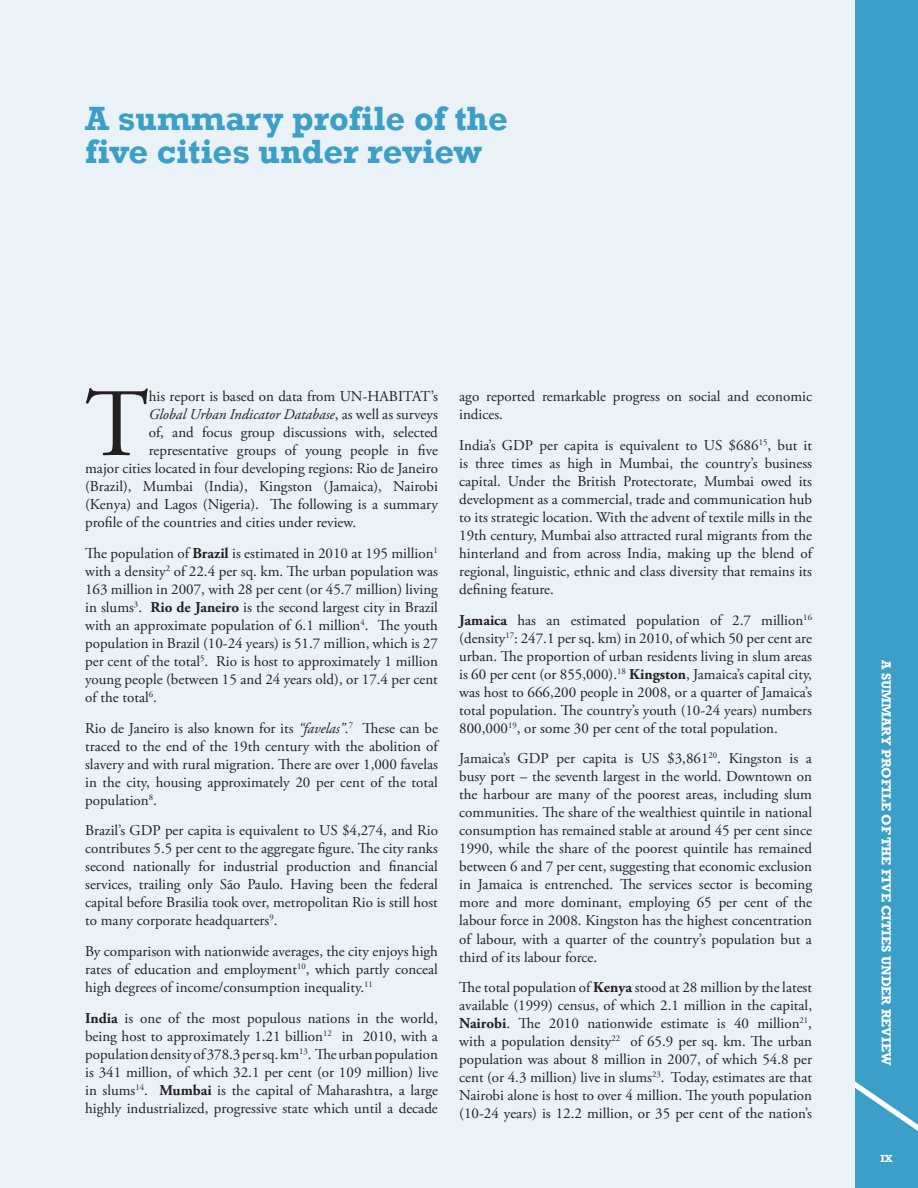
<style>
.page{position:relative;width:918px;height:1188px;background:#fff}
.page>*{position:absolute;margin:0;border:0;box-sizing:border-box;transform-origin:0 0}
.t1{font:96.45px "Adobe Garamond Pro";color:#231f20}
.t2{font:700 34.5px/33px "Rockwell";color:#3c9fc7}
.t3{font:15px/18px "Adobe Garamond Pro";color:#231f20;text-align:justify}
.t4{font:italic 15px "Adobe Garamond Pro";color:#231f20}
.t5{font:700 13.5px "Rockwell";color:#fff}
.t6{font:700 10.5px "Rockwell";color:#fff}
.s1{font-style:normal}
.s2{font-weight:700}
.s3{font-style:italic}
</style>
<div class="page">
<div style="left:854px;top:0;width:64px;height:1187px;background:#3c9fc7"></div>
<svg style="left:854px;top:1081px;width:64px;height:56px"></svg>
<div style="left:0;top:0;width:854px;height:1187px;background:#eaf2f7"></div>
<p class="t2" style="left:85px;top:102px;width:424px">A summary profile of the five cities under review</p>
<p class="t1" style="left:85px;top:366px;width:65px">T</p>
<p class="t3" style="left:149px;top:387px;width:291px">his report is based on data from UN-HABITAT’s</p>
<p class="t4" style="left:149px;top:405px;width:291px">Global Urban Indicator Database<span class="s1">, as well as surveys</span></p>
<p class="t3" style="left:149px;top:423px;width:291px">of, and focus group discussions with, selected</p>
<p class="t3" style="left:149px;top:441px;width:291px">representative groups of young people in five</p>
<p class="t3" style="left:85px;top:459px;width:354px">major cities located in four developing regions: Rio de Janeiro</p>
<p class="t3" style="left:85px;top:477px;width:354px">(Brazil), Mumbai (India), Kingston (Jamaica), Nairobi</p>
<p class="t3" style="left:85px;top:495px;width:354px">(Kenya) and Lagos (Nigeria). The following is a summary</p>
<p class="t3" style="left:85px;top:513px;width:272px">profile of the countries and cities under review.</p>
<p class="t3" style="left:85px;top:544px;width:354px">The population of <span class="s2">Brazil</span> is estimated in 2010 at 195 million<sup>1 </sup>with a density<sup>2</sup> of 22.4 per sq. km. The urban population was 163 million in 2007, with 28 per cent (or 45.7 million) living in slums<sup>3</sup>. <span class="s2">Rio de Janeiro</span> is the second largest city in Brazil with an approximate population of 6.1 million<sup>4</sup>. The youth population in Brazil (10-24 years) is 51.7 million, which is 27 per cent of the total<sup>5</sup>. Rio is host to approximately 1 million young people (between 15 and 24 years old), or 17.4 per cent of the total<sup>6</sup>.</p>
<p class="t3" style="left:85px;top:719px;width:354px">Rio de Janeiro is also known for its <span class="s3">“favelas”</span>.<sup>7</sup> These can be traced to the end of the 19th century with the abolition of slavery and with rural migration. There are over 1,000 favelas in the city, housing approximately 20 per cent of the total population<sup>8</sup>.</p>
<p class="t3" style="left:85px;top:822px;width:354px">Brazil’s GDP per capita is equivalent to US $4,274, and Rio contributes 5.5 per cent to the aggregate figure. The city ranks second nationally for industrial production and financial services, trailing only São Paulo. Having been the federal capital before Brasilia took over, metropolitan Rio is still host to many corporate headquarters<sup>9</sup>.</p>
<p class="t3" style="left:85px;top:943px;width:354px">By comparison with nationwide averages, the city enjoys high rates of education and employment<sup>10</sup>, which partly conceal high degrees of income/consumption inequality.<sup>11</sup></p>
<p class="t3" style="left:85px;top:1009px;width:354px"><span class="s2">India</span> is one of the most populous nations in the world, being host to approximately 1.21 billion<sup>12</sup> in 2010, with a population density of 378.3 per sq. km<sup>13</sup>. The urban population is 341 million, of which 32.1 per cent (or 109 million) live in slums<sup>14</sup>. <span class="s2">Mumbai</span> is the capital of Maharashtra, a large highly industrialized, progressive state which until a decade</p>
<p class="t3" style="left:459px;top:387px;width:354px">ago reported remarkable progress on social and economic indices.</p>
<p class="t3" style="left:459px;top:436px;width:354px">India’s GDP per capita is equivalent to US $686<sup>15</sup>, but it is three times as high in Mumbai, the country’s business capital. Under the British Protectorate, Mumbai owed its development as a commercial, trade and communication hub to its strategic location. With the advent of textile mills in the 19th century, Mumbai also attracted rural migrants from the hinterland and from across India, making up the blend of regional, linguistic, ethnic and class diversity that remains its defining feature.</p>
<p class="t3" style="left:459px;top:611px;width:354px"><span class="s2">Jamaica</span> has an estimated population of 2.7 million<sup>16 </sup>(density<sup>17</sup>: 247.1 per sq. km) in 2010, of which 50 per cent are urban. The proportion of urban residents living in slum areas is 60 per cent (or 855,000).<sup>18</sup> <span class="s2">Kingston</span>, Jamaica’s capital city, was host to 666,200 people in 2008, or a quarter of Jamaica’s total population. The country’s youth (10-24 years) numbers 800,000<sup>19</sup>, or some 30 per cent of the total population.</p>
<p class="t3" style="left:459px;top:750px;width:354px">Jamaica’s GDP per capita is US $3,861<sup>20</sup>. Kingston is a busy port – the seventh largest in the world. Downtown on the harbour are many of the poorest areas, including slum communities. The share of the wealthiest quintile in national consumption has remained stable at around 45 per cent since 1990, while the share of the poorest quintile has remained between 6 and 7 per cent, suggesting that economic exclusion in Jamaica is entrenched. The services sector is becoming more and more dominant, employing 65 per cent of the labour force in 2008. Kingston has the highest concentration of labour, with a quarter of the country’s population but a third of its labour force.</p>
<p class="t3" style="left:459px;top:979px;width:354px">The total population of <span class="s2">Kenya</span> stood at 28 million by the latest available (1999) census, of which 2.1 million in the capital, <span class="s2">Nairobi</span>. The 2010 nationwide estimate is 40 million<sup>21</sup>, with a population density<sup>22</sup> of 65.9 per sq. km. The urban population was about 8 million in 2007, of which 54.8 per cent (or 4.3 million) live in slums<sup>23</sup>. Today, estimates are that Nairobi alone is host to over 4 million. The youth population (10-24 years) is 12.2 million, or 35 per cent of the nation’s</p>
<p class="t5" style="left:894px;top:659px;width:407px;rotate:90deg">A summary profile of the five cities under review</p>
<p class="t6" style="left:880px;top:1151px;width:14px">ix</p>
</div>
